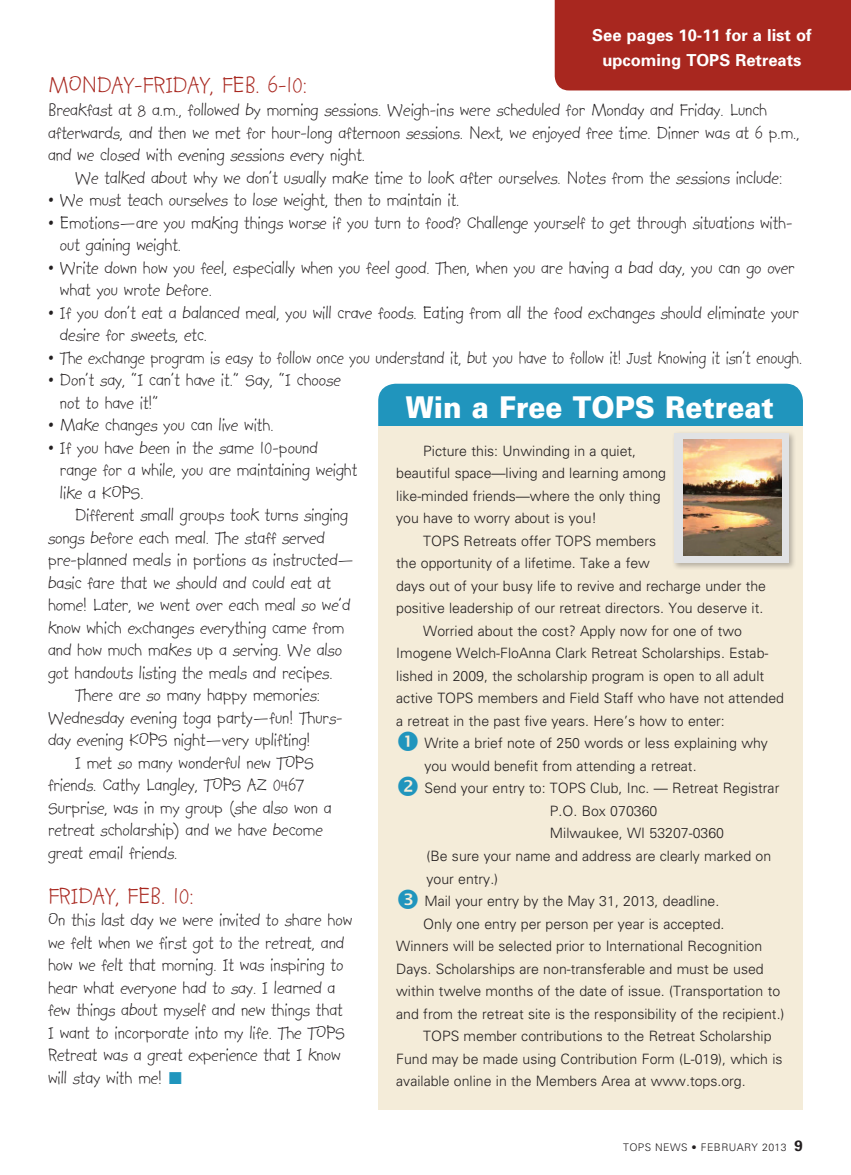
<style>
.page{position:relative;width:851px;height:1175px;background:#fff}
.page>*{position:absolute;margin:0;border:0;box-sizing:border-box;transform-origin:0 0}
.t1{font:900 30px "Univers";color:#fff;scale:.93 1}
.t2{font:25.5px "Kidprint MT Std";color:#a8271f}
.t3{font:19.5px/22.5px "Kidprint MT Std";color:#231f20}
.t4{font:700 16.5px/25.5px "Univers";color:#fff;text-align:center}
.t5{font:300 14.25px/22.5px "Univers";color:#231f20}
.t6{font:300 10.5px "Univers";letter-spacing:.04em;color:#231f20}
.s1{font-family:"Monotype Sorts";font-size:16.5px;color:#2095bd}
.s2{font-weight:700;font-size:15px}
</style>
<div class="page">
<div style="left:378px;top:384px;width:424px;height:58px;background:#2095bd;border-radius:17px"></div>
<div style="left:378px;top:426px;width:424px;height:684px;background:#f4ecd9"></div>
<div style="left:554px;top:0;width:296px;height:90px;background:#a8271f"></div>
<div style="left:671px;top:430px;width:125px;height:140px;background:#231f20;opacity:.3"></div>
<div style="left:674px;top:433px;width:115px;height:130px;background:#e1e2e4"></div>
<img style="left:683px;top:440px;width:98px;height:115px">
<p class="t4" style="left:592px;top:22px;width:221px">See pages 10-11 for a list of upcoming TOPS Retreats</p>
<h2 class="t2" style="left:48px;top:72px;width:261px">MONDAY-FRIDAY, FEB. 6-10:</h2>
<p class="t3" style="left:48px;top:99px;width:753px">Breakfast at 8 a.m., followed by morning sessions. Weigh-ins were scheduled for Monday and Friday. Lunch afterwards, and then we met for hour-long afternoon sessions. Next, we enjoyed free time. Dinner was at 6 p.m., and we closed with evening sessions every night.</p>
<p class="t3" style="left:75px;top:166px;width:708px">We talked about why we don’t usually make time to look after ourselves. Notes from the sessions include:</p>
<p class="t3" style="left:48px;top:189px;width:413px">• We must teach ourselves to lose weight, then to maintain it.</p>
<p class="t3" style="left:60px;top:211px;width:734px;text-indent:-12px">• Emotions—are you making things worse if you turn to food? Challenge yourself to get through situations with&shy;out gaining weight.</p>
<p class="t3" style="left:60px;top:256px;width:736px;text-indent:-12px">• Write down how you feel, especially when you feel good. Then, when you are having a bad day, you can go over what you wrote before.</p>
<p class="t3" style="left:60px;top:301px;width:740px;text-indent:-12px">• If you don’t eat a balanced meal, you will crave foods. Eating from all the food exchanges should eliminate your desire for sweets, etc.</p>
<p class="t3" style="left:48px;top:346px;width:755px">• The exchange program is easy to follow once you understand it, but you have to follow it! Just knowing it isn’t enough.</p>
<p class="t3" style="left:60px;top:369px;width:282px;text-indent:-12px">• Don’t say, “I can’t have it.” Say, “I choose not to have it!”</p>
<p class="t3" style="left:48px;top:414px;width:227px">• Make changes you can live with.</p>
<p class="t3" style="left:60px;top:436px;width:299px;text-indent:-12px">• If you have been in the same 10-pound range for a while, you are maintaining weight like a KOPS.</p>
<p class="t3" style="left:75px;top:504px;width:274px">Different small groups took turns singing</p>
<p class="t3" style="left:48px;top:526px;width:278px">songs before each meal. The staff served</p>
<p class="t3" style="left:48px;top:549px;width:308px">pre-planned meals in portions as instructed—</p>
<p class="t3" style="left:48px;top:571px;width:284px">basic fare that we should and could eat at</p>
<p class="t3" style="left:48px;top:594px;width:304px">home! Later, we went over each meal so we’d</p>
<p class="t3" style="left:48px;top:616px;width:298px">know which exchanges everything came from</p>
<p class="t3" style="left:48px;top:639px;width:295px">and how much makes up a serving. We also</p>
<p class="t3" style="left:48px;top:661px;width:286px">got handouts listing the meals and recipes.</p>
<p class="t3" style="left:75px;top:684px;width:247px">There are so many happy memories:</p>
<p class="t3" style="left:48px;top:706px;width:296px">Wednesday evening toga party—fun! Thurs-</p>
<p class="t3" style="left:48px;top:729px;width:264px">day evening KOPS night—very uplifting!</p>
<p class="t3" style="left:75px;top:751px;width:240px">I met so many wonderful new TOPS</p>
<p class="t3" style="left:48px;top:774px;width:258px">friends. Cathy Langley, TOPS AZ 0467</p>
<p class="t3" style="left:48px;top:796px;width:285px">Surprise, was in my group (she also won a</p>
<p class="t3" style="left:48px;top:819px;width:276px">retreat scholarship) and we have become</p>
<p class="t3" style="left:48px;top:841px;width:131px">great email friends.</p>
<h2 class="t2" style="left:48px;top:882px;width:147px">FRIDAY, FEB. 10:</h2>
<p class="t3" style="left:48px;top:909px;width:305px">On this last day we were invited to share how we felt when we first got to the retreat, and how we felt that morning. It was inspiring to hear what everyone had to say. I learned a few things about myself and new things that I want to incorporate into my life. The TOPS Retreat was a great experience that I know will stay with me! <span class="s1">n</span></p>
<h1 class="t1" style="left:406px;top:389px;width:397px">Win a Free TOPS Retreat</h1>
<p class="t5" style="left:396px;top:439px;width:271px;text-indent:27px">Picture this: Unwinding in a quiet, beautiful space—living and learning among like-minded friends—where the only thing you have to worry about is you!</p>
<p class="t5" style="left:423px;top:529px;width:234px">TOPS Retreats offer TOPS members</p>
<p class="t5" style="left:396px;top:552px;width:255px">the opportunity of a lifetime. Take a few</p>
<p class="t5" style="left:396px;top:574px;width:371px">days out of your busy life to revive and recharge under the</p>
<p class="t5" style="left:396px;top:597px;width:368px">positive leadership of our retreat directors. You deserve it.</p>
<p class="t5" style="left:423px;top:619px;width:320px">Worried about the cost? Apply now for one of two</p>
<p class="t5" style="left:396px;top:642px;width:374px">Imogene Welch-FloAnna Clark Retreat Scholarships. Estab-</p>
<p class="t5" style="left:396px;top:664px;width:369px">lished in 2009, the scholarship program is open to all adult</p>
<p class="t5" style="left:396px;top:687px;width:389px">active TOPS members and Field Staff who have not attended</p>
<p class="t5" style="left:396px;top:709px;width:330px">a retreat in the past five years. Here’s how to enter:</p>
<p class="t5" style="left:424px;top:732px;width:345px">Write a brief note of 250 words or less explaining why</p>
<p class="t5" style="left:424px;top:754px;width:274px">you would benefit from attending a retreat.</p>
<p class="t5" style="left:424px;top:777px;width:356px">Send your entry to: TOPS Club, Inc. — Retreat Registrar</p>
<p class="t5" style="left:550px;top:799px;width:109px">P.O. Box 070360</p>
<p class="t5" style="left:550px;top:822px;width:176px">Milwaukee, WI 53207-0360</p>
<p class="t5" style="left:426px;top:844px;width:346px">(Be sure your name and address are clearly marked on</p>
<p class="t5" style="left:426px;top:867px;width:73px">your entry.)</p>
<p class="t5" style="left:424px;top:889px;width:296px">Mail your entry by the May 31, 2013, deadline.</p>
<p class="t5" style="left:423px;top:912px;width:303px">Only one entry per person per year is accepted.</p>
<p class="t5" style="left:396px;top:934px;width:367px">Winners will be selected prior to International Recognition</p>
<p class="t5" style="left:396px;top:957px;width:369px">Days. Scholarships are non-transferable and must be used</p>
<p class="t5" style="left:396px;top:979px;width:385px">within twelve months of the date of issue. (Transportation to</p>
<p class="t5" style="left:396px;top:1002px;width:390px">and from the retreat site is the responsibility of the recipient.)</p>
<p class="t5" style="left:423px;top:1024px;width:350px">TOPS member contributions to the Retreat Scholarship</p>
<p class="t5" style="left:396px;top:1047px;width:388px">Fund may be made using Contribution Form (L-019), which is</p>
<p class="t5" style="left:396px;top:1069px;width:351px">available online in the Members Area at www.tops.org.</p>
<p class="t6" style="left:623px;top:1140px;width:181px">TOPS NEWS • FEBRUARY 2013 <span class="s2">9</span></p>
</div>
